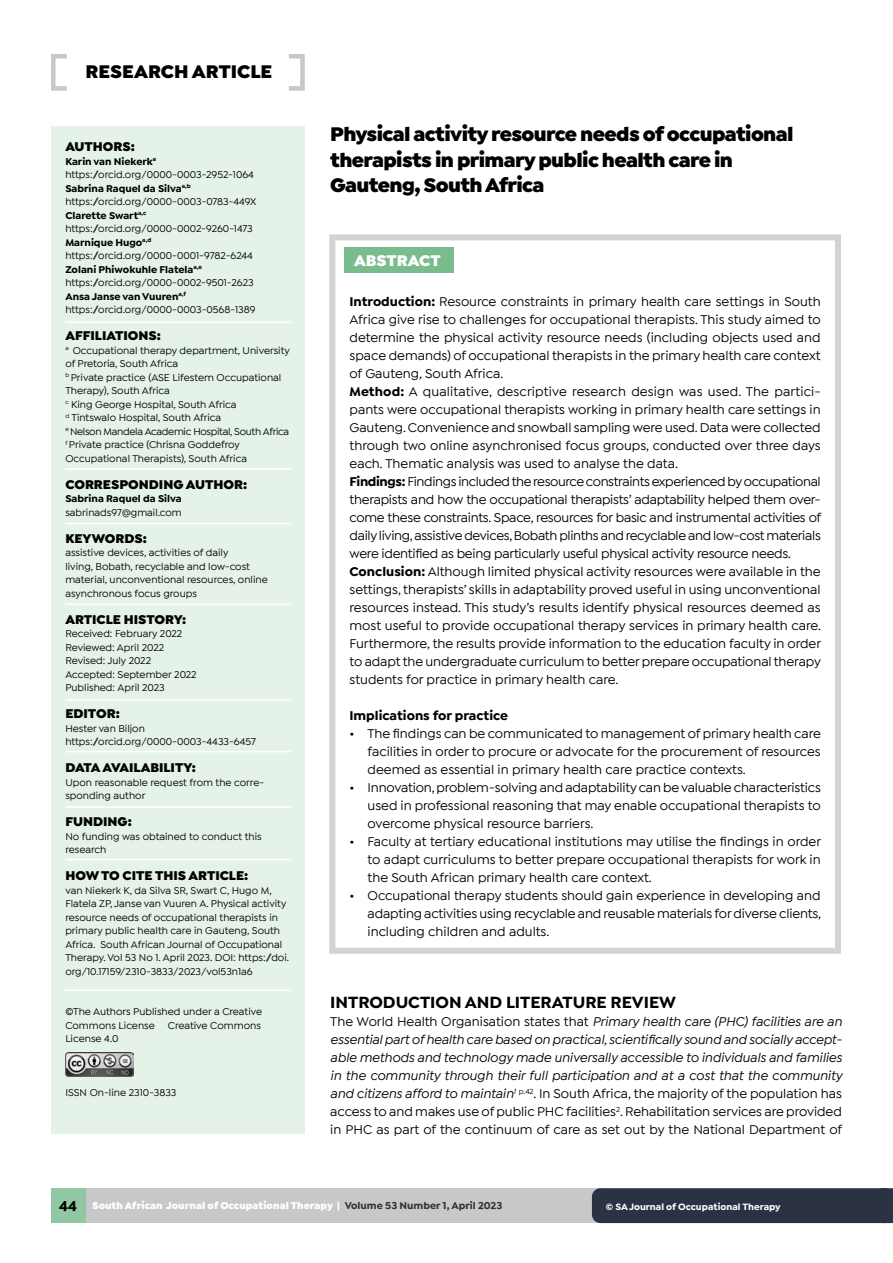
<style>
.page{position:relative;width:893px;height:1263px;background:#fff}
.page>*{position:absolute;margin:0;border:0;box-sizing:border-box;transform-origin:0 0}
.t1{font:900 21px/25.5px "Isidora Sans";letter-spacing:-.03em;color:#000}
.t2{font:900 19.5px "Isidora Sans";color:#000}
.t3{font:700 17.25px "Isidora Sans";color:#000}
.t4{font:900 16.5px "Isidora Sans";color:#fff}
.t5{font:500 13.5px/18px "Isidora Sans";color:#000;text-align:justify}
.t6{font:italic 500 13.5px/18px "Isidora Sans";color:#000;text-align:justify}
.t7{font:900 13.5px "Isidora Sans";color:#000}
.t8{font:700 13.5px "Isidora Sans";color:#000}
.t9{font:500 10.5px/13.5px "Isidora Sans";color:#000}
.t10{font:900 10.5px "Isidora Sans";color:#fff}
.t11{font:700 10.5px "Isidora Sans";color:#000}
.t12{font:700 9.75px "Isidora Sans";color:#fff}
.s1{font-weight:700}
.s2{font-style:normal}
.s3{font-weight:700;font-size:15px;color:#000}
.s4{font-weight:700;color:#333}
</style>
<div class="page">
<div style="left:51px;top:1188px;width:551px;height:35px;background:#c7c8ca"></div>
<div style="left:592px;top:1188px;width:301px;height:35px;background:#2b3244;border-radius:9px"></div>
<svg style="left:874px;top:1188px;width:19px;height:35px"></svg>
<div style="left:51px;top:1188px;width:34px;height:35px;background:#91c7a3"></div>
<div style="left:51px;top:127px;width:254px;height:1007px;background:#e4f2e8"></div>
<div style="left:329px;top:234px;width:512px;height:720px;border:6px solid #d1d3d4"></div>
<img style="left:65px;top:1052px;width:68px;height:24px">
<div style="left:51px;top:54px;width:18px;height:37px;border:4px solid #c7c8ca"></div>
<div style="left:287px;top:54px;width:18px;height:37px;border:4px solid #c7c8ca"></div>
<hr style="left:65px;top:468px;width:226px;height:2px;background:#fff">
<hr style="left:65px;top:523px;width:226px;height:1px;background:#fff">
<hr style="left:65px;top:603px;width:226px;height:2px;background:#fff">
<hr style="left:65px;top:699px;width:226px;height:2px;background:#fff">
<hr style="left:65px;top:321px;width:226px;height:2px;background:#fff">
<hr style="left:65px;top:751px;width:226px;height:1px;background:#fff">
<hr style="left:65px;top:806px;width:226px;height:2px;background:#fff">
<hr style="left:65px;top:859px;width:226px;height:1px;background:#fff">
<hr style="left:65px;top:989px;width:226px;height:2px;background:#fff">
<div style="left:344px;top:248px;width:110px;height:25px;background:#7abd8c"></div>
<h2 class="t2" style="left:85px;top:59px;width:188px">RESEARCH ARTICLE</h2>
<p class="t7" style="left:65px;top:138px;width:71px">AUTHORS:</p>
<p class="t9" style="left:65px;top:154px;width:192px"><span class="s1">Karin van Niekerk</span><sup>a </sup>https:/orcid.org/0000-0003-2952-1064<br><span class="s1">Sabrina Raquel da Silva</span><sup>a,b </sup>https:/orcid.org/0000-0003-0783-449X<br><span class="s1">Clarette Swart</span><sup>a,c </sup>https:/orcid.org/0000-0002-9260-1473<br><span class="s1">Marnique Hugo</span><sup>a,d </sup>https:/orcid.org/0000-0001-9782-6244<br><span class="s1">Zolani Phiwokuhle Flatela</span><sup>a,e </sup>https:/orcid.org/0000-0002-9501-2623<br><span class="s1">Ansa Janse van Vuuren</span><sup>a,f </sup>https:/orcid.org/0000-0003-0568-1389</p>
<p class="t7" style="left:65px;top:327px;width:97px">AFFILIATIONS:</p>
<p class="t9" style="left:65px;top:343px;width:226px"><sup>a</sup> Occupational therapy department, University of Pretoria, South Africa<br><sup>b</sup> Private practice (ASE Lifestem Occupational Therapy), South Africa<br><sup>c</sup> King George Hospital, South Africa<br><sup>d</sup> Tintswalo Hospital, South Africa<br><sup>e</sup> Nelson Mandela Academic Hospital, South Africa <sup>f</sup> Private practice (Chrisna Goddefroy Occupational Therapists), South Africa</p>
<p class="t7" style="left:65px;top:475px;width:183px">CORRESPONDING AUTHOR:</p>
<p class="t11" style="left:65px;top:492px;width:118px">Sabrina Raquel da Silva</p>
<p class="t9" style="left:65px;top:505px;width:118px">sabrinads97@gmail.com</p>
<p class="t7" style="left:65px;top:529px;width:83px">KEYWORDS:</p>
<p class="t9" style="left:65px;top:546px;width:204px">assistive devices, activities of daily<br>living, Bobath, recyclable and low-cost material, unconventional resources, online asynchronous focus groups</p>
<p class="t7" style="left:65px;top:610px;width:123px">ARTICLE HISTORY:</p>
<p class="t9" style="left:65px;top:627px;width:133px">Received: February 2022<br>Reviewed: April 2022<br>Revised: July 2022<br>Accepted: September 2022<br>Published: April 2023</p>
<p class="t7" style="left:65px;top:705px;width:56px">EDITOR:</p>
<p class="t9" style="left:65px;top:721px;width:192px">Hester van Biljon https:/orcid.org/0000-0003-4433-6457</p>
<p class="t7" style="left:65px;top:759px;width:132px">DATA AVAILABILITY:</p>
<p class="t9" style="left:65px;top:775px;width:200px">Upon reasonable request from the corre&shy;sponding author</p>
<p class="t7" style="left:65px;top:813px;width:68px">FUNDING:</p>
<p class="t9" style="left:65px;top:829px;width:198px">No funding was obtained to conduct this research</p>
<p class="t7" style="left:65px;top:867px;width:184px">HOW TO CITE THIS ARTICLE:</p>
<p class="t9" style="left:65px;top:883px;width:225px">van Niekerk K, da Silva SR, Swart C, Hugo M, Flatela ZP, Janse van Vuuren A. Physical activity resource needs of occupational therapists in primary public health care in Gauteng, South Africa. South African Journal of Occupational Therapy. Vol 53 No 1. April 2023. DOI: https:/doi. org/10.17159/2310-3833/2023/vol53n1a6</p>
<p class="t9" style="left:65px;top:1005px;width:198px;text-align:justify">©The Authors Published under a Creative Commons License Creative Commons License 4.0</p>
<p class="t9" style="left:65px;top:1086px;width:113px">ISSN On-line 2310-3833</p>
<h1 class="t1" style="left:330px;top:121px;width:465px">Physical activity resource needs of occupational therapists in primary public health care in<br>Gauteng, South Africa</h1>
<p class="t4" style="left:354px;top:249px;width:88px">ABSTRACT</p>
<p class="t5" style="left:350px;top:293px;width:473px;text-align:left"><span class="s1">Introduction:</span> Resource constraints in primary health care settings in South Africa give rise to challenges for occupational therapists. This study aimed to determine the physical activity resource needs (including objects used and space demands) of occupational therapists in the primary health care context of Gauteng, South Africa.<br><span class="s1">Method:</span> A qualitative, descriptive research design was used. The partici&shy;pants were occupational therapists working in primary health care settings in Gauteng. Convenience and snowball sampling were used. Data were collected through two online asynchronised focus groups, conducted over three days each. Thematic analysis was used to analyse the data.<br><span class="s1">Findings:</span> Findings included the resource constraints experienced by occupational therapists and how the occupational therapists’ adaptability helped them over&shy;come these constraints. Space, resources for basic and instrumental activities of daily living, assistive devices, Bobath plinths and recyclable and low-cost materials were identified as being particularly useful physical activity resource needs.<br><span class="s1">Conclusion:</span> Although limited physical activity resources were available in the settings, therapists’ skills in adaptability proved useful in using unconventional resources instead. This study’s results identify physical resources deemed as most useful to provide occupational therapy services in primary health care.<br>Furthermore, the results provide information to the education faculty in order to adapt the undergraduate curriculum to better prepare occupational therapy students for practice in primary health care.</p>
<p class="t8" style="left:350px;top:707px;width:160px">Implications for practice</p>
<p class="t5" style="left:368px;top:724px;width:455px;text-indent:-18px">• The findings can be communicated to management of primary health care facilities in order to procure or advocate for the procurement of resources deemed as essential in primary health care practice contexts.</p>
<p class="t5" style="left:368px;top:778px;width:455px;text-indent:-18px">• Innovation, problem-solving and adaptability can be valuable characteristics used in professional reasoning that may enable occupational therapists to overcome physical resource barriers.</p>
<p class="t5" style="left:368px;top:832px;width:455px;text-indent:-18px">• Faculty at tertiary educational institutions may utilise the findings in order to adapt curriculums to better prepare occupational therapists for work in the South African primary health care context.</p>
<p class="t5" style="left:368px;top:886px;width:455px;text-indent:-18px">• Occupational therapy students should gain experience in developing and adapting activities using recyclable and reusable materials for diverse clients, including children and adults.</p>
<p class="t3" style="left:330px;top:992px;width:347px">INTRODUCTION AND LITERATURE REVIEW</p>
<p class="t6" style="left:330px;top:1013px;width:514px"><span class="s2">The World Health Organisation states that</span> Primary health care (PHC) facilities are an essential part of health care based on practical, scientifically sound and socially accept&shy;able methods and technology made universally accessible to individuals and families in the community through their full participation and at a cost that the community and citizens afford to maintain<sup>1</sup> <sup>p.42</sup><span class="s2">. In South Africa, the majority of the population has access to and makes use of public PHC facilities</span><sup>2</sup><span class="s2">. Rehabilitation services are provided in PHC as part of the continuum of care as set out by the National Department of</span></p>
<p class="t10" style="left:59px;top:1199px;width:445px"><span class="s3">44</span> South African Journal of Occupational Therapy | <span class="s4">Volume 53 Number 1, April 2023</span></p>
<p class="t12" style="left:606px;top:1201px;width:176px">© SA Journal of Occupational Therapy</p>
</div>
